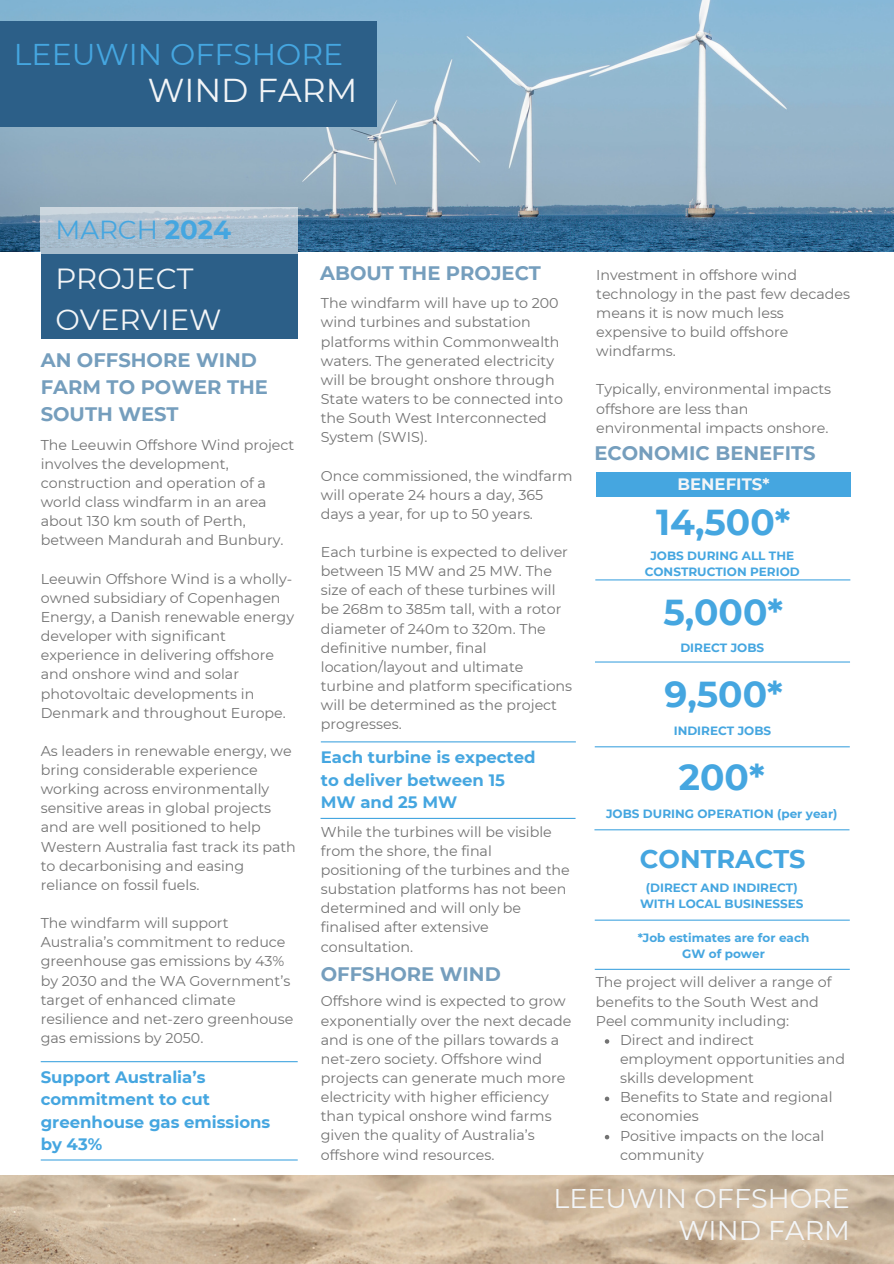
<style>
.page{position:relative;width:894px;height:1264px;background:#fff}
.page>*{position:absolute;margin:0;border:0;box-sizing:border-box;transform-origin:0 0}
.t1{font:700 36px "Montserrat";color:#45a6e0}
.t2{font:33px "Montserrat";color:#f3f5f7}
.t3{font:30px "Montserrat";color:#45a6e0}
.t4{font:29.1px/40.5px "Montserrat";color:#f3f5f7}
.t5{font:27px "Montserrat";color:#f3f5f7}
.t6{font:26.1px "Montserrat";color:#45a6e0}
.t7{font:700 25.5px "Montserrat";color:#45a6e0}
.t8{font:700 19.5px/27px "Montserrat";color:#759ebd}
.t9{font:700 16.5px/22.5px "Montserrat";color:#45a6e0}
.t10{font:700 16.5px "Montserrat";color:#f3f5f7}
.t11{font:14.25px/19.2px "Montserrat";color:#737373}
.t12{font:700 12px/16px "Montserrat";color:#45a6e0;text-align:center}
.s1{font-weight:700}
</style>
<div class="page">
<img style="left:0;top:0;width:893px;height:252px">
<hr style="left:41px;top:1061px;width:256px;height:1px;background:#45a6e0">
<div style="left:0;top:21px;width:376px;height:106px;background:#2c5f88"></div>
<div style="left:41px;top:248px;width:256px;height:90px;background:#2c5f88"></div>
<svg style="left:41px;top:207px;width:256px;height:46px;background:#afc1d0"></svg>
<hr style="left:41px;top:1159px;width:256px;height:1px;background:#45a6e0">
<hr style="left:321px;top:741px;width:254px;height:1px;background:#45a6e0">
<hr style="left:320px;top:817px;width:255px;height:2px;background:#45a6e0">
<div style="left:595px;top:472px;width:255px;height:25px;background:#45a6e0"></div>
<hr style="left:595px;top:579px;width:255px;height:1px;background:#45a6e0">
<img style="left:0;top:1175px;width:893px;height:88px">
<hr style="left:595px;top:661px;width:254px;height:1px;background:#45a6e0">
<hr style="left:594px;top:746px;width:255px;height:1px;background:#45a6e0">
<hr style="left:594px;top:829px;width:255px;height:1px;background:#45a6e0">
<hr style="left:594px;top:919px;width:255px;height:1px;background:#45a6e0">
<hr style="left:594px;top:968px;width:255px;height:1px;background:#45a6e0">
<svg style="left:604px;top:1039px;width:5px;height:4px"></svg>
<svg style="left:604px;top:1096px;width:5px;height:5px"></svg>
<svg style="left:604px;top:1135px;width:5px;height:4px"></svg>
<h5 class="t3" style="left:14px;top:36px;width:331px">LEEUWIN OFFSHORE</h5>
<h3 class="t2" style="left:148px;top:70px;width:211px">WIND FARM</h3>
<h6 class="t6" style="left:55px;top:214px;width:177px">MARCH <span class="s1">2024</span></h6>
<p class="t4" style="left:55px;top:258px;width:167px">PROJECT<br>OVERVIEW</p>
<h6 class="t8" style="left:41px;top:346px;width:229px">AN OFFSHORE WIND<br>FARM TO POWER THE<br>SOUTH WEST</h6>
<p class="t11" style="left:41px;top:435px;width:255px">The Leeuwin Offshore Wind project involves the development, construction and operation of a world class windfarm in an area about 130 km south of Perth, between Mandurah and Bunbury.</p>
<p class="t11" style="left:41px;top:569px;width:255px">Leeuwin Offshore Wind is a wholly&shy;owned subsidiary of Copenhagen<br>Energy, a Danish renewable energy developer with significant experience in delivering offshore and onshore wind and solar photovoltaic developments in<br>Denmark and throughout Europe.</p>
<p class="t11" style="left:41px;top:741px;width:256px">As leaders in renewable energy, we bring considerable experience working across environmentally sensitive areas in global projects and are well positioned to help<br>Western Australia fast track its path to decarbonising and easing reliance on fossil fuels.</p>
<p class="t11" style="left:41px;top:913px;width:254px">The windfarm will support<br>Australia’s commitment to reduce greenhouse gas emissions by 43% by 2030 and the WA Government’s target of enhanced climate resilience and net-zero greenhouse gas emissions by 2050.</p>
<p class="t9" style="left:41px;top:1065px;width:231px">Support Australia’s commitment to cut greenhouse gas emissions by 43%</p>
<p class="t8" style="left:320px;top:260px;width:222px">ABOUT THE PROJECT</p>
<h6 class="t11" style="left:321px;top:293px;width:243px">The windfarm will have up to 200 wind turbines and substation platforms within Commonwealth waters. The generated electricity will be brought onshore through<br>State waters to be connected into the South West Interconnected<br>System (SWIS).</h6>
<p class="t11" style="left:321px;top:466px;width:253px">Once commissioned, the windfarm will operate 24 hours a day, 365 days a year, for up to 50 years.</p>
<h2 class="t11" style="left:321px;top:542px;width:253px">Each turbine is expected to deliver between 15 MW and 25 MW. The size of each of these turbines will be 268m to 385m tall, with a rotor diameter of 240m to 320m. The definitive number, final location/layout and ultimate turbine and platform specifications will be determined as the project progresses.</h2>
<p class="t9" style="left:321px;top:746px;width:216px">Each turbine is expected to deliver between 15<br>MW and 25 MW</p>
<h2 class="t11" style="left:321px;top:822px;width:250px">While the turbines will be visible from the shore, the final positioning of the turbines and the substation platforms has not been determined and will only be finalised after extensive consultation.</h2>
<p class="t8" style="left:321px;top:960px;width:181px">OFFSHORE WIND</p>
<h2 class="t11" style="left:321px;top:991px;width:252px">Offshore wind is expected to grow exponentially over the next decade and is one of the pillars towards a net-zero society. Offshore wind projects can generate much more electricity with higher efficiency than typical onshore wind farms given the quality of Australia’s offshore wind resources.</h2>
<p class="t11" style="left:596px;top:265px;width:255px">Investment in offshore wind technology in the past few decades means it is now much less expensive to build offshore windfarms.</p>
<p class="t11" style="left:596px;top:379px;width:236px">Typically, environmental impacts offshore are less than environmental impacts onshore.</p>
<h2 class="t8" style="left:594px;top:439px;width:223px">ECONOMIC BENEFITS</h2>
<p class="t10" style="left:677px;top:474px;width:93px">BENEFITS*</p>
<p class="t1" style="left:656px;top:500px;width:136px">14,500*</p>
<h4 class="t12" style="left:644px;top:548px;width:156px">JOBS DURING ALL THE<br>CONSTRUCTION PERIOD</h4>
<p class="t1" style="left:663px;top:590px;width:121px">5,000*</p>
<p class="t12" style="left:680px;top:639px;width:85px">DIRECT JOBS</p>
<p class="t1" style="left:664px;top:672px;width:120px">9,500*</p>
<p class="t12" style="left:673px;top:722px;width:99px">INDIRECT JOBS</p>
<h6 class="t1" style="left:678px;top:755px;width:87px">200*</h6>
<p class="t12" style="left:606px;top:805px;width:233px">JOBS DURING OPERATION (per year)</p>
<p class="t7" style="left:639px;top:843px;width:167px">CONTRACTS</p>
<p class="t12" style="left:645px;top:879px;width:153px">(DIRECT AND INDIRECT)</p>
<p class="t12" style="left:639px;top:895px;width:165px">WITH LOCAL BUSINESSES</p>
<p class="t12" style="left:637px;top:929px;width:173px">*Job estimates are for each</p>
<p class="t12" style="left:682px;top:945px;width:84px">GW of power</p>
<p class="t11" style="left:595px;top:972px;width:237px">The project will deliver a range of benefits to the South West and<br>Peel community including:</p>
<h3 class="t11" style="left:620px;top:1030px;width:226px">Direct and indirect employment opportunities and skills development</h3>
<h3 class="t11" style="left:620px;top:1087px;width:214px">Benefits to State and regional economies</h3>
<h6 class="t11" style="left:620px;top:1125px;width:206px">Positive impacts on the local community</h6>
<p class="t5" style="left:553px;top:1182px;width:298px">LEEUWIN OFFSHORE</p>
<p class="t5" style="left:678px;top:1213px;width:173px">WIND FARM</p>
</div>
